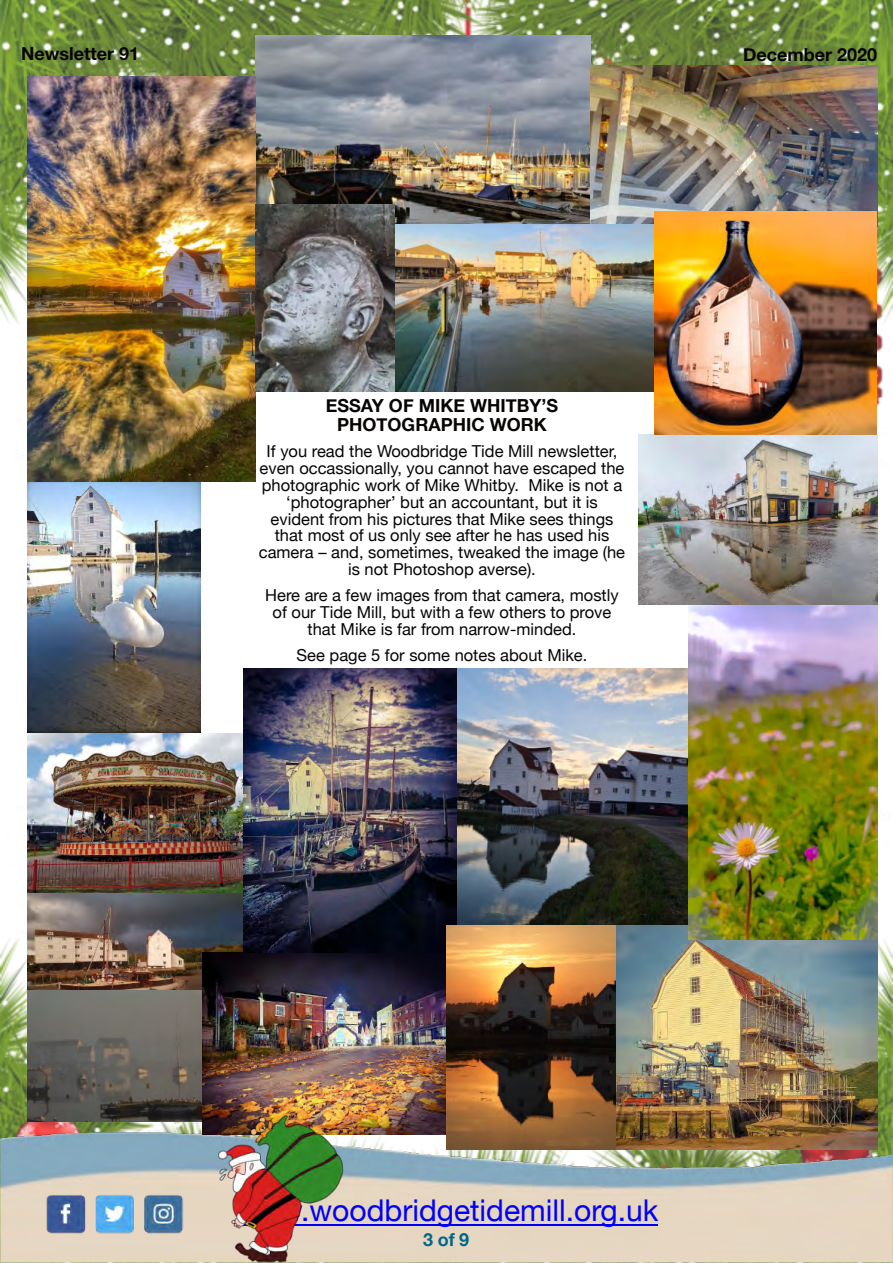
<style>
.page{position:relative;width:893px;height:1263px;background:#fff}
.page>*{position:absolute;margin:0;border:0;box-sizing:border-box;transform-origin:0 0}
.t1{font:30px "Helvetica Neue";color:#00f}
.t2{font:700 18px/18.5px "Helvetica Neue";color:#070504;text-align:center}
.t3{font:700 18px "Helvetica Neue";color:#006886}
.t4{font:16.5px/17px "Helvetica Neue";color:#070504;text-align:center}
</style>
<div class="page">
<img style="left:0;top:0;width:892px;height:469px">
<img style="left:0;top:806px;width:892px;height:323px">
<img style="left:0;top:1129px;width:892px;height:134px">
<img style="left:46px;top:1194px;width:137px;height:41px">
<hr style="left:234px;top:1224px;width:424px;height:2px;background:#00f">
<img style="left:27px;top:892px;width:217px;height:98px">
<img style="left:255px;top:36px;width:335px;height:188px">
<img style="left:456px;top:669px;width:232px;height:256px">
<img style="left:27px;top:481px;width:173px;height:253px">
<img style="left:615px;top:925px;width:262px;height:225px">
<img style="left:27px;top:990px;width:176px;height:132px">
<img style="left:203px;top:952px;width:243px;height:183px">
<img style="left:201px;top:1109px;width:154px;height:154px">
<img style="left:27px;top:77px;width:228px;height:404px">
<img style="left:27px;top:734px;width:217px;height:158px">
<img style="left:244px;top:669px;width:212px;height:283px">
<img style="left:446px;top:925px;width:169px;height:225px">
<img style="left:688px;top:604px;width:189px;height:336px">
<img style="left:638px;top:435px;width:239px;height:169px">
<img style="left:590px;top:65px;width:287px;height:161px">
<img style="left:394px;top:224px;width:260px;height:168px">
<img style="left:654px;top:212px;width:222px;height:223px">
<img style="left:255px;top:204px;width:139px;height:188px">
<p class="t2" style="left:21px;top:44px;width:119px">Newsletter 91</p>
<p class="t2" style="left:743px;top:45px;width:136px">December 2020</p>
<p class="t2" style="left:326px;top:396px;width:234px">ESSAY OF MIKE WHITBY’S<br>PHOTOGRAPHIC WORK</p>
<p class="t4" style="left:259px;top:442px;width:368px">If you read the Woodbridge Tide Mill newsletter, even occassionally, you cannot have escaped the photographic work of Mike Whitby. Mike is not a ‘photographer’ but an accountant, but it is evident from his pictures that Mike sees things that most of us only see after he has used his camera – and, sometimes, tweaked the image (he is not Photoshop averse).</p>
<p class="t4" style="left:265px;top:587px;width:355px">Here are a few images from that camera, mostly of our Tide Mill, but with a few others to prove that Mike is far from narrow-minded.</p>
<p class="t4" style="left:296px;top:647px;width:292px">See page 5 for some notes about Mike.</p>
<h1 class="t1" style="left:234px;top:1193px;width:425px">www.woodbridgetidemill.org.uk</h1>
<p class="t3" style="left:423px;top:1228px;width:48px">3 of9</p>
</div>
